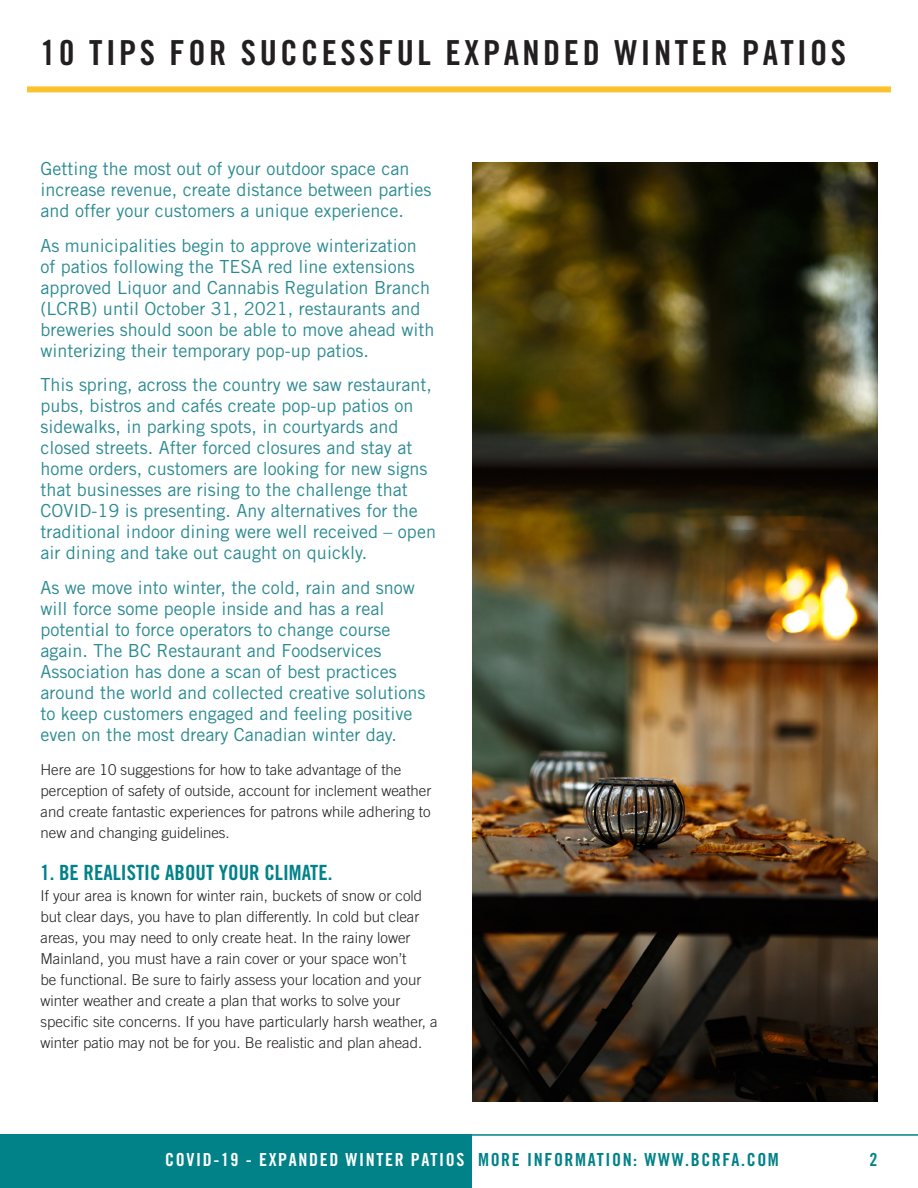
<style>
.page{position:relative;width:918px;height:1188px;background:#fff}
.page>*{position:absolute;margin:0;border:0;box-sizing:border-box;transform-origin:0 0}
.t1{font:34.5px "Trade Gothic LT Std Bd Cn 20";letter-spacing:.1em;color:#231f20}
._2nd_level_subhead{font:21px "Trade Gothic LT Std Bd Cn 20";color:#008288}
.first_paragraph_no_d{font:18px/21px "Trade Gothic LT Std";color:#2a8a91}
.t2{font:18px "Trade Gothic LT Std Bd Cn 20";letter-spacing:.09em;color:#fff}
.t3{font:18px "Trade Gothic LT Std Bd Cn 20";color:#008288}
.body{font:300 15px/21px "Trade Gothic LT Std";color:#231f20}
.s1{color:#008288}
</style>
<div class="page">
<div style="left:0;top:1134px;width:472px;height:54px;background:#008288"></div>
<hr style="left:27px;top:1134px;width:891px;height:2px;background:#008288">
<div style="left:27px;top:86px;width:864px;height:6px;background:#fcc22d"></div>
<img style="left:472px;top:162px;width:406px;height:940px">
<p class="t1" style="left:40px;top:32px;width:807px">10 TIPS FOR SUCCESSFUL EXPANDED WINTER PATIOS</p>
<p class="first_paragraph_no_d" style="left:40px;top:158px;width:392px">Getting the most out of your outdoor space can increase revenue, create distance between parties and offer your customers a unique experience.</p>
<p class="first_paragraph_no_d" style="left:40px;top:235px;width:395px">As municipalities begin to approve winterization of patios following the TESA red line extensions approved Liquor and Cannabis Regulation Branch (LCRB) until October 31, 2021, restaurants and breweries should soon be able to move ahead with winterizing their temporary pop-up patios.</p>
<p class="first_paragraph_no_d" style="left:40px;top:374px;width:397px">This spring, across the country we saw restaurant, pubs, bistros and cafés create pop-up patios on sidewalks, in parking spots, in courtyards and closed streets. After forced closures and stay at home orders, customers are looking for new signs that businesses are rising to the challenge that COVID-19 is presenting. Any alternatives for the traditional indoor dining were well received – open air dining and take out caught on quickly.</p>
<p class="first_paragraph_no_d" style="left:40px;top:577px;width:386px">As we move into winter, the cold, rain and snow will force some people inside and has a real potential to force operators to change course again. The BC Restaurant and Foodservices Association has done a scan of best practices around the world and collected creative solutions to keep customers engaged and feeling positive even on the most dreary Canadian winter day.</p>
<p class="body" style="left:40px;top:759px;width:392px">Here are 10 suggestions for how to take advantage of the perception of safety of outside, account for inclement weather and create fantastic experiences for patrons while adhering to new and changing guidelines.</p>
<p class="_2nd_level_subhead" style="left:40px;top:860px;width:293px">1. BE REALISTIC ABOUT YOUR CLIMATE.</p>
<p class="body" style="left:40px;top:885px;width:399px">If your area is known for winter rain, buckets of snow or cold but clear days, you have to plan differently. In cold but clear areas, you may need to only create heat. In the rainy lower Mainland, you must have a rain cover or your space won’t<br>be functional. Be sure to fairly assess your location and your winter weather and create a plan that works to solve your specific site concerns. If you have particularly harsh weather, a winter patio may not be for you. Be realistic and plan ahead.</p>
<p class="t2" style="left:165px;top:1149px;width:615px">COVID-19 - EXPANDED WINTER PATIOS <span class="s1">MORE INFORMATION: WWW.BCRFA.COM</span></p>
<p class="t3" style="left:870px;top:1149px;width:9px">2</p>
</div>
